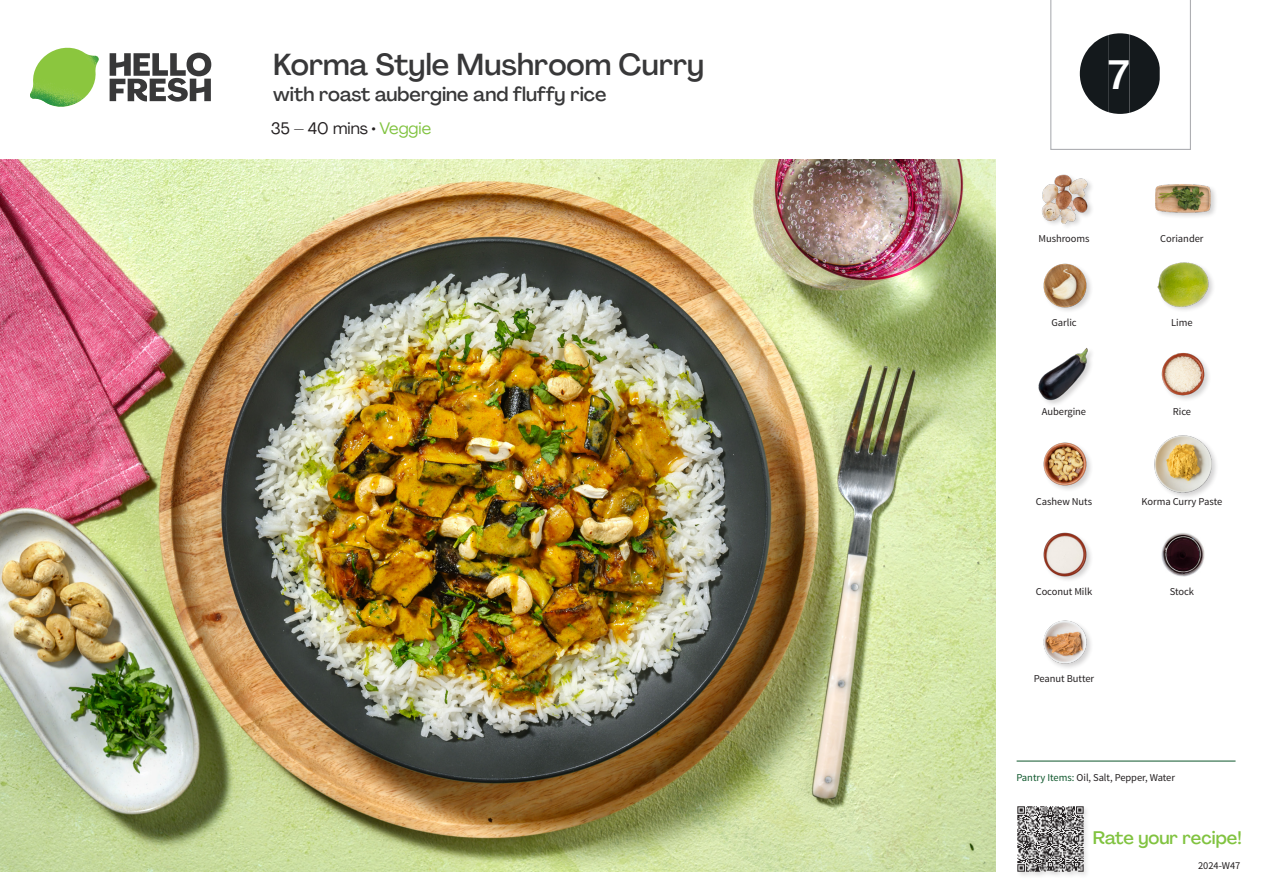
<style>
.page{position:relative;width:1263px;height:893px;background:#fff}
.page>*{position:absolute;margin:0;border:0;box-sizing:border-box;transform-origin:0 0}
._24_Recipe_Nr_Bag{font:500 40.5px "Agrandir";color:#fff}
._15_Titel_UK{font:500 30px "Agrandir";color:#383839}
._15_Titel_UK-2{font:500 19.5px "Agrandir";color:#383839}
.t1{font:500 18px "Agrandir";color:#81c340}
._02_Box_Type{font:16.5px "Agrandir";color:#231f20}
._18_FRONT_ingredients_UK{font:10.5px "Source Sans Pro";letter-spacing:-.005em;color:#231f20}
.t2{font:10.5px "Source Sans Variable";letter-spacing:-.005em;color:#231f20}
.s1{color:#81c340}
.s2{font-family:"Source Sans Pro";color:#0e572c}
</style>
<div class="page">
<svg style="left:110px;top:53px;width:101px;height:49px"></svg>
<img style="left:30px;top:48px;width:69px;height:59px">
<img style="left:0;top:159px;width:995px;height:713px">
<hr style="left:1016px;top:761px;width:219px;height:1px;background:#0e572c">
<div style="left:1016px;top:805px;width:74px;height:74px;background:#f9f9f9"></div>
<img style="left:1017px;top:806px;width:69px;height:69px">
<div style="left:1154px;top:183px;width:64px;height:37px;background:#231f20;opacity:.2"></div>
<img style="left:1154px;top:183px;width:58px;height:37px">
<img style="left:1042px;top:174px;width:50px;height:53px">
<img style="left:1157px;top:262px;width:55px;height:48px">
<img style="left:1043px;top:263px;width:48px;height:48px">
<img style="left:1161px;top:352px;width:48px;height:48px">
<img style="left:1038px;top:348px;width:54px;height:55px">
<div style="left:1153px;top:434px;width:66px;height:66px;background:#231f20;opacity:.2"></div>
<img style="left:1154px;top:435px;width:58px;height:58px">
<img style="left:1043px;top:442px;width:48px;height:48px">
<img style="left:1161px;top:533px;width:44px;height:44px">
<img style="left:1043px;top:532px;width:48px;height:48px">
<img style="left:1043px;top:620px;width:48px;height:48px">
<svg style="left:1050px;top:0;width:141px;height:150px"></svg>
<p class="_15_Titel_UK" style="left:273px;top:46px;width:432px">Korma Style Mushroom Curry</p>
<p class="_15_Titel_UK-2" style="left:273px;top:82px;width:335px">with roast aubergine and fluffy rice</p>
<p class="_02_Box_Type" style="left:271px;top:118px;width:162px">35 – 40 mins • <span class="s1">Veggie</span></p>
<p class="_24_Recipe_Nr_Bag" style="left:1108px;top:50px;width:23px">7</p>
<p class="_18_FRONT_ingredients_UK" style="left:1038px;top:232px;width:53px">Mushrooms</p>
<p class="_18_FRONT_ingredients_UK" style="left:1160px;top:232px;width:45px">Coriander</p>
<p class="_18_FRONT_ingredients_UK" style="left:1051px;top:316px;width:27px">Garlic</p>
<p class="_18_FRONT_ingredients_UK" style="left:1171px;top:316px;width:23px">Lime</p>
<p class="_18_FRONT_ingredients_UK" style="left:1042px;top:405px;width:46px">Aubergine</p>
<p class="_18_FRONT_ingredients_UK" style="left:1173px;top:405px;width:20px">Rice</p>
<p class="_18_FRONT_ingredients_UK" style="left:1036px;top:495px;width:58px">Cashew Nuts</p>
<p class="_18_FRONT_ingredients_UK" style="left:1141px;top:495px;width:82px">Korma Curry Paste</p>
<p class="_18_FRONT_ingredients_UK" style="left:1036px;top:585px;width:58px">Coconut Milk</p>
<p class="_18_FRONT_ingredients_UK" style="left:1170px;top:585px;width:26px">Stock</p>
<p class="_18_FRONT_ingredients_UK" style="left:1034px;top:672px;width:62px">Peanut Butter</p>
<p class="t2" style="left:1016px;top:771px;width:160px"><span class="s2">Pantry Items:</span> Oil, Salt, Pepper, Water</p>
<h3 class="t1" style="left:1093px;top:827px;width:150px">Rate your recipe!</h3>
<p class="t2" style="left:1198px;top:859px;width:44px">2024-W47</p>
</div>
